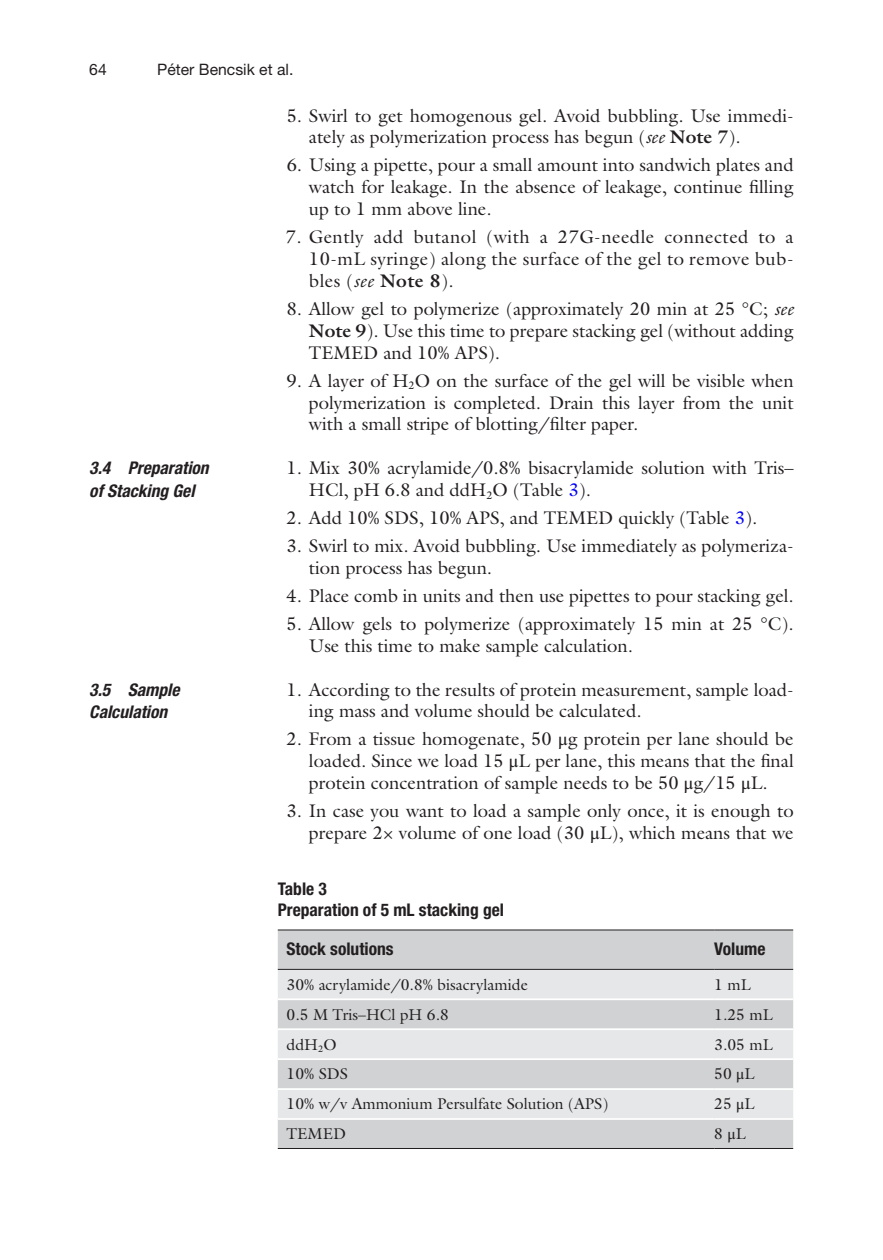
<style>
.page{position:relative;width:883px;height:1260px;background:#fff}
.page>*{position:absolute;margin:0;border:0;box-sizing:border-box;transform-origin:0 0}
.t1{font:18.38px/21.9px "Vhdfvp Galliard";color:#231f20}
.t2{font:700 condensed 17.5px/21px "Dwfyfn Helvetica Neue";color:#231f20}
.t3{font:italic 700 condensed 17.5px/22.8px "Nrbftm Helvetica Neue";color:#231f20}
.t4{font:15.75px "Vhdfvp Galliard";color:#231f20}
.t5{font:15.75px "Cqvxdf Helvetica Neue";color:#231f20}
.s1{font-family:"Wvcrsn Galliard";font-style:italic}
.s2{font-family:"Qbcbfn Galliard";font-weight:700}
.s3{color:#0000fa}
.s4{font-family:"Rkckgw STIX General"}
</style>
<div class="page">
<div style="left:278px;top:931px;width:515px;height:217px;background:#d1d2d4"></div>
<svg style="left:278px;top:970px;width:515px;height:148px;background:#dddee0"></svg>
<hr style="left:278px;top:930px;width:436px;height:1px;background:#231f20">
<hr style="left:278px;top:969px;width:436px;height:1px;background:#231f20">
<hr style="left:714px;top:930px;width:79px;height:1px;background:#231f20">
<hr style="left:714px;top:969px;width:79px;height:1px;background:#231f20">
<hr style="left:278px;top:998px;width:436px;height:2px;background:#fff">
<hr style="left:714px;top:998px;width:79px;height:2px;background:#fff">
<hr style="left:278px;top:1028px;width:436px;height:2px;background:#fff">
<hr style="left:714px;top:1028px;width:79px;height:2px;background:#fff">
<hr style="left:278px;top:1058px;width:436px;height:2px;background:#fff">
<hr style="left:714px;top:1058px;width:79px;height:2px;background:#fff">
<hr style="left:278px;top:1088px;width:436px;height:2px;background:#fff">
<hr style="left:714px;top:1088px;width:79px;height:2px;background:#fff">
<hr style="left:714px;top:1118px;width:79px;height:2px;background:#fff">
<hr style="left:714px;top:1148px;width:79px;height:1px;background:#231f20">
<hr style="left:278px;top:1118px;width:436px;height:2px;background:#fff">
<hr style="left:278px;top:1148px;width:436px;height:1px;background:#231f20">
<p class="t5" style="left:89px;top:60px;width:19px">64</p>
<p class="t5" style="left:157px;top:60px;width:138px">Péter Bencsik et al.</p>
<p class="t3" style="left:89px;top:456px;width:121px">3.4 Preparation of Stacking Gel</p>
<p class="t3" style="left:89px;top:678px;width:92px">3.5 Sample<br>Calculation</p>
<p class="t1" style="left:309px;top:104px;width:486px;text-indent:-22px">5. Swirl to get homogenous gel. Avoid bubbling. Use immedi&shy;ately as polymerization process has begun (<span class="s1">see</span> <span class="s2">Note 7</span>).</p>
<p class="t1" style="left:309px;top:154px;width:486px;text-align:justify;text-indent:-22px">6. Using a pipette, pour a small amount into sandwich plates and watch for leakage. In the absence of leakage, continue filling up to 1 mm above line.</p>
<p class="t1" style="left:309px;top:226px;width:486px;text-align:justify;text-indent:-23px">7. Gently add butanol (with a 27G-needle connected to a 10-mL syringe) along the surface of the gel to remove bub&shy;bles (<span class="s1">see</span> <span class="s2">Note 8</span>).</p>
<p class="t1" style="left:309px;top:297px;width:486px;text-align:justify;text-indent:-22px">8. Allow gel to polymerize (approximately 20 min at 25 °C; <span class="s1">see </span><span class="s2">Note 9</span>). Use this time to prepare stacking gel (without adding TEMED and 10% APS).</p>
<p class="t1" style="left:309px;top:369px;width:486px;text-align:justify;text-indent:-22px">9. A layer of H<sub>2</sub>O on the surface of the gel will be visible when polymerization is completed. Drain this layer from the unit with a small stripe of blotting/filter paper.</p>
<p class="t1" style="left:309px;top:457px;width:486px;text-indent:-22px">1. Mix 30% acrylamide/0.8% bisacrylamide solution with Tris–<br>HCl, pH 6.8 and ddH<sub>2</sub>O (Table <span class="s3">3</span>).</p>
<p class="t1" style="left:287px;top:507px;width:472px">2. Add 10% SDS, 10% APS, and TEMED quickly (Table <span class="s3">3</span>).</p>
<p class="t1" style="left:309px;top:535px;width:486px;text-indent:-22px">3. Swirl to mix. Avoid bubbling. Use immediately as polymeriza&shy;tion process has begun.</p>
<p class="t1" style="left:287px;top:585px;width:509px">4. Place comb in units and then use pipettes to pour stacking gel.</p>
<p class="t1" style="left:309px;top:613px;width:486px;text-indent:-22px">5. Allow gels to polymerize (approximately 15 min at 25 °C).<br>Use this time to make sample calculation.</p>
<p class="t1" style="left:309px;top:678px;width:486px;text-indent:-22px">1. According to the results of protein measurement, sample load&shy;ing mass and volume should be calculated.</p>
<p class="t1" style="left:309px;top:728px;width:486px;text-align:justify;text-indent:-22px">2. From a tissue homogenate, 50 <span class="s4">μ</span>g protein per lane should be loaded. Since we load 15 <span class="s4">μ</span>L per lane, this means that the final protein concentration of sample needs to be 50 <span class="s4">μ</span>g/15 <span class="s4">μ</span>L.</p>
<p class="t1" style="left:287px;top:800px;width:509px;text-align:right">3. In case you want to load a sample only once, it is enough to prepare 2× volume of one load (30 <span class="s4">μ</span>L), which means that we</p>
<p class="t2" style="left:278px;top:878px;width:228px">Table 3<br>Preparation of 5 mL stacking gel</p>
<p class="t2" style="left:287px;top:938px;width:109px">Stock solutions</p>
<p class="t2" style="left:714px;top:938px;width:53px">Volume</p>
<p class="t4" style="left:287px;top:974px;width:243px">30% acrylamide/0.8% bisacrylamide</p>
<p class="t4" style="left:714px;top:974px;width:38px">1 mL</p>
<p class="t4" style="left:287px;top:1004px;width:164px">0.5 M Tris–HCl pH 6.8</p>
<p class="t4" style="left:714px;top:1004px;width:60px">1.25 mL</p>
<p class="t4" style="left:287px;top:1034px;width:52px">ddH<sub>2</sub>O</p>
<p class="t4" style="left:714px;top:1034px;width:60px">3.05 mL</p>
<p class="t4" style="left:287px;top:1064px;width:63px">10% SDS</p>
<p class="t4" style="left:714px;top:1064px;width:42px">50 <span class="s4">μ</span>L</p>
<p class="t4" style="left:287px;top:1094px;width:323px">10% w/v Ammonium Persulfate Solution (APS)</p>
<p class="t4" style="left:714px;top:1094px;width:42px">25 <span class="s4">μ</span>L</p>
<p class="t4" style="left:287px;top:1124px;width:61px">TEMED</p>
<p class="t4" style="left:714px;top:1124px;width:33px">8 <span class="s4">μ</span>L</p>
</div>
